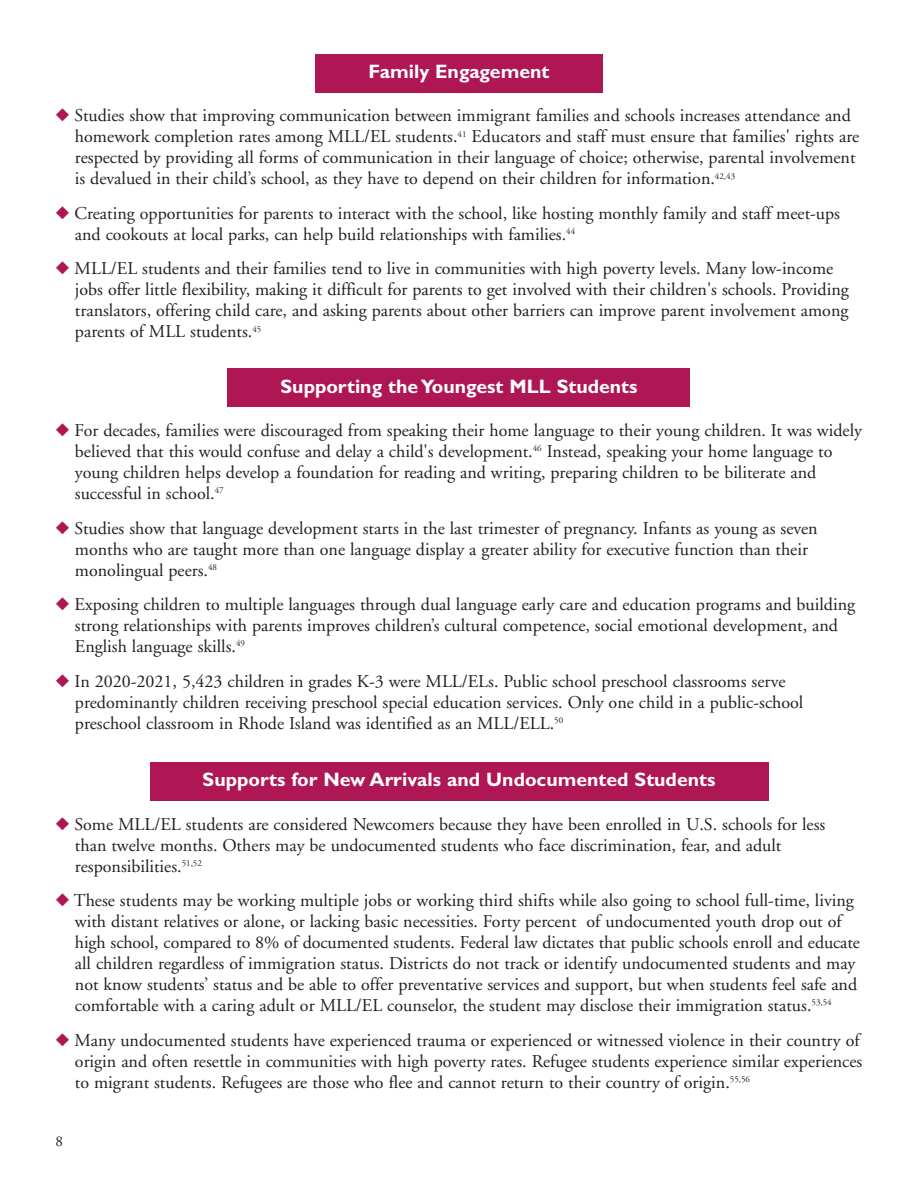
<style>
.page{position:relative;width:918px;height:1188px;background:#fff}
.page>*{position:absolute;margin:0;border:0;box-sizing:border-box;transform-origin:0 0}
.t1{font:700 19.5px "Gill Sans";color:#fff}
.t2{font:18px/21px "Adobe Garamond";color:#231f20}
.t3{font:15px "Adobe Garamond";color:#231f20}
.s1{color:#af1654}
</style>
<div class="page">
<div style="left:227px;top:369px;width:463px;height:38px;background:#af1654"></div>
<div style="left:316px;top:54px;width:287px;height:39px;background:#af1654"></div>
<div style="left:150px;top:762px;width:619px;height:39px;background:#af1654"></div>
<p class="t1" style="left:369px;top:64px;width:182px">Family Engagement</p>
<p class="t2" style="left:75px;top:107px;width:786px;text-indent:-19px"><span class="s1">◆</span> Studies show that improving communication between immigrant families and schools increases attendance and homework completion rates among MLL/EL students.<sup>41</sup> Educators and staff must ensure that families' rights are respected by providing all forms of communication in their language of choice; otherwise, parental involvement is devalued in their child’s school, as they have to depend on their children for information.<sup>42,43</sup></p>
<p class="t2" style="left:75px;top:204px;width:767px;text-indent:-19px"><span class="s1">◆</span> Creating opportunities for parents to interact with the school, like hosting monthly family and staff meet-ups and cookouts at local parks, can help build relationships with families.<sup>44</sup></p>
<p class="t2" style="left:75px;top:260px;width:775px;text-indent:-19px"><span class="s1">◆</span> MLL/EL students and their families tend to live in communities with high poverty levels. Many low-income jobs offer little flexibility, making it difficult for parents to get involved with their children's schools. Providing translators, offering child care, and asking parents about other barriers can improve parent involvement among parents of MLL students.<sup>45</sup></p>
<p class="t1" style="left:281px;top:379px;width:358px">Supporting theYoungest MLL Students</p>
<p class="t2" style="left:75px;top:422px;width:789px;text-indent:-19px"><span class="s1">◆</span> For decades, families were discouraged from speaking their home language to their young children. It was widely believed that this would confuse and delay a child's development.<sup>46</sup> Instead, speaking your home language to young children helps develop a foundation for reading and writing, preparing children to be biliterate and successful in school.<sup>47</sup></p>
<p class="t2" style="left:75px;top:519px;width:744px;text-indent:-19px"><span class="s1">◆</span> Studies show that language development starts in the last trimester of pregnancy. Infants as young as seven months who are taught more than one language display a greater ability for executive function than their monolingual peers.<sup>48</sup></p>
<p class="t2" style="left:75px;top:596px;width:782px;text-indent:-19px"><span class="s1">◆</span> Exposing children to multiple languages through dual language early care and education programs and building strong relationships with parents improves children’s cultural competence, social emotional development, and<br>English language skills.<sup>49</sup></p>
<p class="t2" style="left:75px;top:672px;width:730px;text-indent:-19px"><span class="s1">◆</span> In 2020-2021, 5,423 children in grades K-3 were MLL/ELs. Public school preschool classrooms serve predominantly children receiving preschool special education services. Only one child in a public-school preschool classroom in Rhode Island was identified as an MLL/ELL.<sup>50</sup></p>
<p class="t1" style="left:203px;top:772px;width:514px">Supports for New Arrivals and Undocumented Students</p>
<p class="t2" style="left:75px;top:815px;width:752px;text-indent:-19px"><span class="s1">◆</span> Some MLL/EL students are considered Newcomers because they have been enrolled in U.S. schools for less than twelve months. Others may be undocumented students who face discrimination, fear, and adult responsibilities.<sup>51,52</sup></p>
<p class="t2" style="left:75px;top:892px;width:787px;text-indent:-19px"><span class="s1">◆</span> These students may be working multiple jobs or working third shifts while also going to school full-time, living with distant relatives or alone, or lacking basic necessities. Forty percent of undocumented youth drop out of high school, compared to 8% of documented students. Federal law dictates that public schools enroll and educate all children regardless of immigration status. Districts do not track or identify undocumented students and may not know students’ status and be able to offer preventative services and support, but when students feel safe and comfortable with a caring adult or MLL/EL counselor, the student may disclose their immigration status.<sup>53,54</sup></p>
<p class="t2" style="left:75px;top:1031px;width:789px;text-indent:-19px"><span class="s1">◆</span> Many undocumented students have experienced trauma or experienced or witnessed violence in their country of origin and often resettle in communities with high poverty rates. Refugee students experience similar experiences to migrant students. Refugees are those who flee and cannot return to their country of origin.<sup>55,56</sup></p>
<p class="t3" style="left:56px;top:1136px;width:9px">8</p>
</div>
